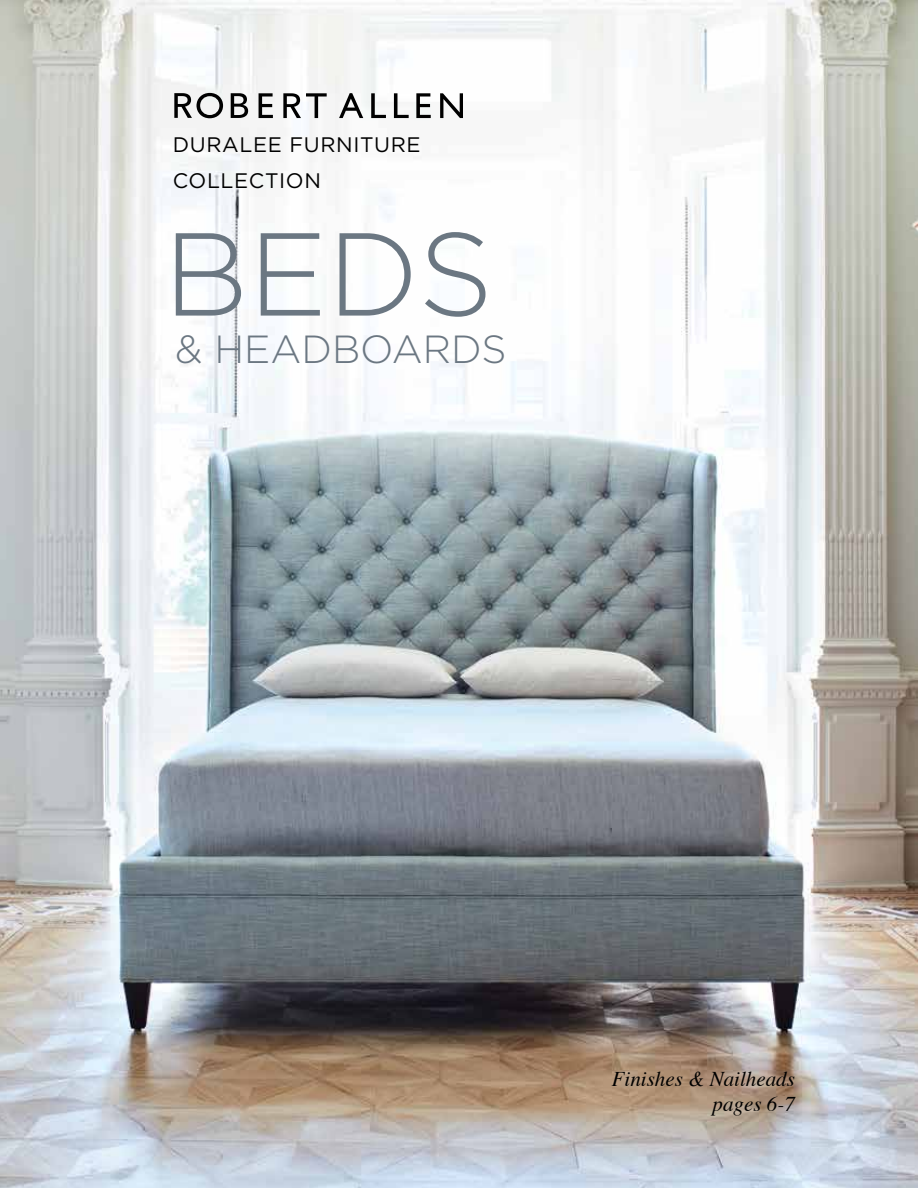
<style>
.page{position:relative;width:918px;height:1188px;background:#fff}
.page>*{position:absolute;margin:0;border:0;box-sizing:border-box;transform-origin:0 0}
.t1{font:300 117.6px "Gotham";color:#6b7782}
.t2{font:300 39.15px "Gotham";color:#6b7782}
.t3{font:italic 21px/25.2px "Times";color:#000;text-align:right}
.t4{font:21px/36px "Gotham";letter-spacing:.03em;color:#000}
</style>
<div class="page">
<img style="left:0;top:0;width:918px;height:1188px">
<svg style="left:259px;top:93px;width:14px;height:25px"></svg>
<svg style="left:339px;top:93px;width:24px;height:25px"></svg>
<svg style="left:371px;top:93px;width:15px;height:25px"></svg>
<svg style="left:394px;top:93px;width:15px;height:25px"></svg>
<svg style="left:416px;top:93px;width:15px;height:25px"></svg>
<svg style="left:440px;top:93px;width:23px;height:25px"></svg>
<svg style="left:283px;top:93px;width:44px;height:25px"></svg>
<svg style="left:231px;top:93px;width:17px;height:25px"></svg>
<svg style="left:174px;top:93px;width:49px;height:25px"></svg>
<p class="t4" style="left:173px;top:126px;width:249px">DURALEE FURNITURE<br>COLLECTION</p>
<h1 class="t1" style="left:164px;top:200px;width:331px">BEDS</h1>
<h2 class="t2" style="left:175px;top:324px;width:333px">&amp; HEADBOARDS</h2>
<p class="t3" style="left:612px;top:1065px;width:185px">Finishes &amp; Nailheads pages 6-7</p>
</div>
